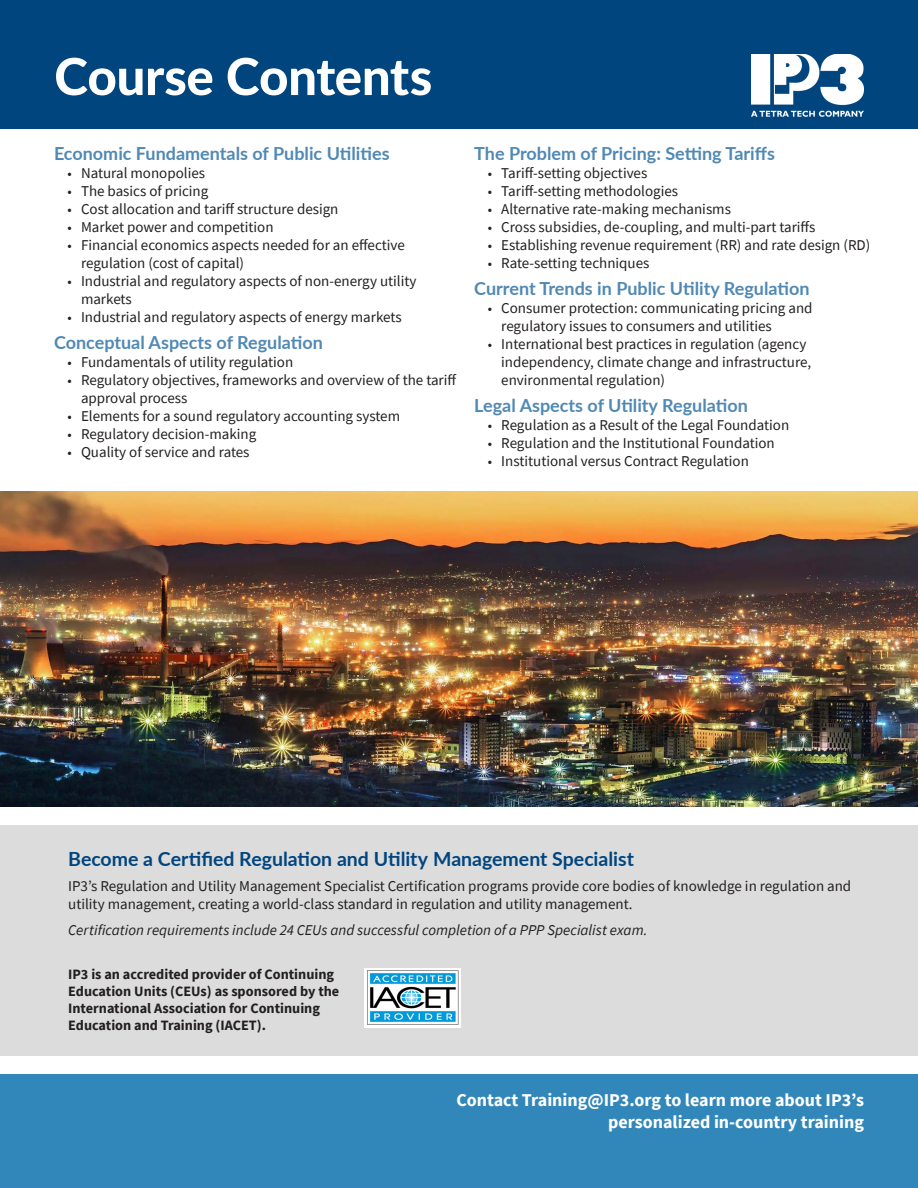
<style>
.page{position:relative;width:918px;height:1188px;background:#fff}
.page>*{position:absolute;margin:0;border:0;box-sizing:border-box;transform-origin:0 0}
.t1{font:800 51px "Lato";letter-spacing:-.005em;color:#fff}
.t2{font:700 19.5px "Lato";color:#01457f}
.t3{font:700 18px "Lato";color:#5089b4}
.t4{font:700 18px/21.6px "Source Sans Pro";color:#fff;text-align:right}
.t5{font:15px/18px "Source Sans Pro";color:#231f20}
.t6{font:italic 15px "Source Sans Pro";color:#231f20}
.t7{font:700 14.25px/17.1px "Source Sans Pro";color:#231f20}
.s1{font-size:14.25px}
</style>
<div class="page">
<div style="left:0;top:0;width:918px;height:128px;background:#01457f"></div>
<img style="left:751px;top:54px;width:113px;height:62px">
<div style="left:0;top:1074px;width:918px;height:114px;background:#3287ba"></div>
<img style="left:0;top:492px;width:918px;height:315px">
<div style="left:0;top:825px;width:918px;height:231px;background:#dcdcdc"></div>
<img style="left:364px;top:968px;width:96px;height:60px">
<h1 class="t1" style="left:54px;top:39px;width:379px">Course Contents</h1>
<p class="t3" style="left:54px;top:140px;width:337px">Economic Fundamentals of Public Utilities</p>
<p class="t5" style="left:68px;top:164px;width:139px"><span class="s1">•</span> Natural monopolies</p>
<p class="t5" style="left:68px;top:182px;width:142px"><span class="s1">•</span> The basics of pricing</p>
<p class="t5" style="left:68px;top:200px;width:273px"><span class="s1">•</span> Cost allocation and tariff structure design</p>
<p class="t5" style="left:68px;top:218px;width:208px"><span class="s1">•</span> Market power and competition</p>
<p class="t5" style="left:81px;top:236px;width:325px;text-indent:-14px"><span class="s1">•</span> Financial economics aspects needed for an effective regulation (cost of capital)</p>
<p class="t5" style="left:81px;top:272px;width:337px;text-indent:-14px"><span class="s1">•</span> Industrial and regulatory aspects of non-energy utility markets</p>
<p class="t5" style="left:68px;top:308px;width:336px"><span class="s1">•</span> Industrial and regulatory aspects of energy markets</p>
<p class="t3" style="left:54px;top:329px;width:270px">Conceptual Aspects of Regulation</p>
<p class="t5" style="left:68px;top:353px;width:227px"><span class="s1">•</span> Fundamentals of utility regulation</p>
<p class="t5" style="left:81px;top:371px;width:377px;text-indent:-14px"><span class="s1">•</span> Regulatory objectives, frameworks and overview of the tariff approval process</p>
<p class="t5" style="left:68px;top:407px;width:334px"><span class="s1">•</span> Elements for a sound regulatory accounting system</p>
<p class="t5" style="left:68px;top:425px;width:190px"><span class="s1">•</span> Regulatory decision-making</p>
<p class="t5" style="left:68px;top:443px;width:184px"><span class="s1">•</span> Quality of service and rates</p>
<p class="t3" style="left:474px;top:140px;width:302px">The Problem of Pricing: Setting Tariffs</p>
<p class="t5" style="left:488px;top:164px;width:161px"><span class="s1">•</span> Tariff-setting objectives</p>
<p class="t5" style="left:488px;top:182px;width:192px"><span class="s1">•</span> Tariff-setting methodologies</p>
<p class="t5" style="left:488px;top:200px;width:245px"><span class="s1">•</span> Alternative rate-making mechanisms</p>
<p class="t5" style="left:488px;top:218px;width:329px"><span class="s1">•</span> Cross subsidies, de-coupling, and multi-part tariffs</p>
<p class="t5" style="left:488px;top:236px;width:384px"><span class="s1">•</span> Establishing revenue requirement (RR) and rate design (RD)</p>
<p class="t5" style="left:488px;top:254px;width:163px"><span class="s1">•</span> Rate-setting techniques</p>
<p class="t3" style="left:474px;top:275px;width:337px">Current Trends in Public Utility Regulation</p>
<p class="t5" style="left:501px;top:299px;width:313px;text-indent:-14px"><span class="s1">•</span> Consumer protection: communicating pricing and regulatory issues to consumers and utilities</p>
<p class="t5" style="left:501px;top:335px;width:312px;text-indent:-14px"><span class="s1">•</span> International best practices in regulation (agency independency, climate change and infrastructure, environmental regulation)</p>
<p class="t3" style="left:474px;top:392px;width:275px">Legal Aspects of Utility Regulation</p>
<p class="t5" style="left:488px;top:416px;width:303px"><span class="s1">•</span> Regulation as a Result of the Legal Foundation</p>
<p class="t5" style="left:488px;top:434px;width:288px"><span class="s1">•</span> Regulation and the Institutional Foundation</p>
<p class="t5" style="left:488px;top:452px;width:263px"><span class="s1">•</span> Institutional versus Contract Regulation</p>
<h2 class="t2" style="left:68px;top:844px;width:567px">Become a Certified Regulation and Utility Management Specialist</h2>
<p class="t5" style="left:68px;top:876px;width:785px">IP3’s Regulation and Utility Management Specialist Certification programs provide core bodies of knowledge in regulation and utility management, creating a world-class standard in regulation and utility management.</p>
<p class="t6" style="left:68px;top:920px;width:581px">Certification requirements include 24 CEUs and successful completion of a PPP Specialist exam.</p>
<p class="t7" style="left:68px;top:966px;width:273px">IP3 is an accredited provider of Continuing Education Units (CEUs) as sponsored by the International Association for Continuing Education and Training (IACET).</p>
<p class="t4" style="left:456px;top:1089px;width:409px">Contact Training@IP3.org to learn more about IP3’s personalized in-country training</p>
</div>
